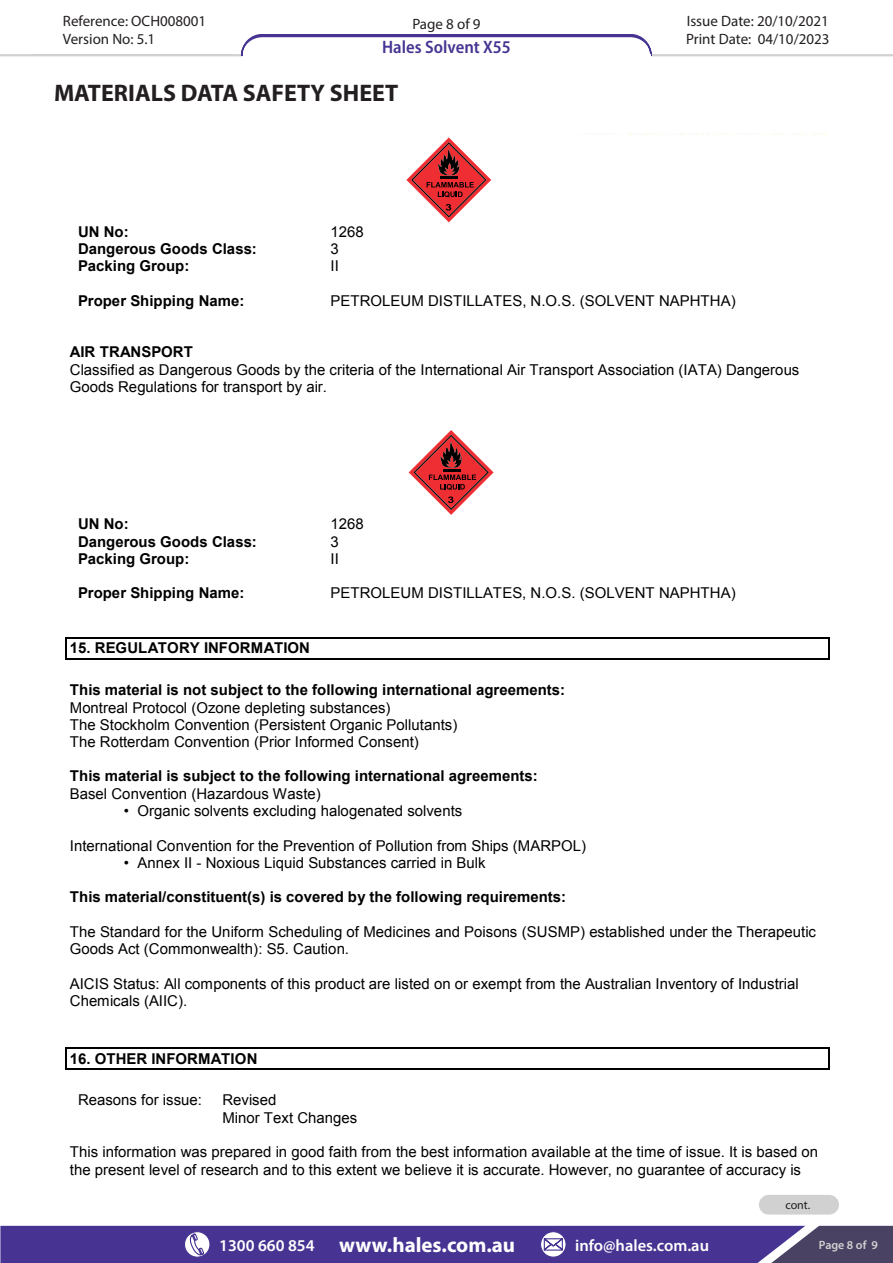
<style>
.page{position:relative;width:893px;height:1263px;background:#fff}
.page>*{position:absolute;margin:0;border:0;box-sizing:border-box;transform-origin:0 0}
.t1{font:700 27px "Arial";color:#000}
.t2{font:700 24px "Myriad Pro";color:#231f20}
.t3{font:700 21px "Myriad Pro";color:#fff}
.t4{font:600 semi-condensed 18px "Myriad Pro";color:#473492}
.t5{font:600 16.5px "Myriad Pro";color:#fff}
.t6{font:15px/17.2px "Arial";color:#000}
.t7{font:700 15px "Arial";color:#000}
.t8{font:15px "Myriad Pro";color:#231f20}
.t9{font:600 12px "Myriad Pro";color:#d1d1d1}
.t10{font:12px "Myriad Pro";color:#231f20}
.s1{font-weight:600;font-size:16.5px}
</style>
<div class="page">
<img style="left:602px;top:134px;width:223px;height:1px">
<hr style="left:66px;top:637px;width:762px;height:1px;background:#000">
<hr style="left:66px;top:658px;width:762px;height:2px;background:#000">
<svg style="left:65px;top:637px;width:1px;height:23px"></svg>
<svg style="left:828px;top:637px;width:1px;height:23px"></svg>
<hr style="left:66px;top:1047px;width:762px;height:1px;background:#000">
<hr style="left:66px;top:1069px;width:762px;height:1px;background:#000">
<svg style="left:65px;top:1047px;width:1px;height:23px"></svg>
<svg style="left:828px;top:1047px;width:1px;height:23px"></svg>
<svg style="left:406px;top:137px;width:85px;height:85px"></svg>
<svg style="left:409px;top:430px;width:85px;height:85px"></svg>
<svg style="left:0;top:34px;width:893px;height:22px"></svg>
<svg style="left:240px;top:35px;width:412px;height:20px"></svg>
<hr style="left:243px;top:54px;width:407px;height:3px;background:#fff">
<hr style="left:32px;top:54px;width:202px;height:1px;background:#d1d1d1">
<svg style="left:0;top:1226px;width:893px;height:37px;background:#4e3d90"></svg>
<div style="left:759px;top:1195px;width:80px;height:19px;background:#d1d1d1;border-radius:10px"></div>
<p class="t8" style="left:63px;top:12px;width:145px">Reference: OCH008001</p>
<p class="t8" style="left:687px;top:12px;width:144px">Issue Date: 20/10/2021</p>
<p class="t8" style="left:63px;top:30px;width:94px">Version No: 5.1</p>
<p class="t8" style="left:686px;top:30px;width:145px">Print Date: 04/10/2023</p>
<p class="t8" style="left:412px;top:15px;width:70px">Page 8 of 9</p>
<p class="t4" style="left:382px;top:36px;width:130px">Hales Solvent X55</p>
<h2 class="t2" style="left:54px;top:77px;width:346px">MATERIALS DATA SAFETY SHEET</h2>
<h1 class="t1" style="left:78px;top:78px;width:229px">Safety Data Sheet</h1>
<p class="t7" style="left:78px;top:222px;width:52px">UN No:</p>
<p class="t6" style="left:331px;top:223px;width:35px">1268</p>
<p class="t7" style="left:78px;top:239px;width:180px">Dangerous Goods Class:</p>
<p class="t6" style="left:331px;top:240px;width:10px">3</p>
<p class="t7" style="left:78px;top:256px;width:113px">Packing Group:</p>
<p class="t6" style="left:331px;top:258px;width:10px">II</p>
<p class="t7" style="left:78px;top:290px;width:168px">Proper Shipping Name:</p>
<p class="t6" style="left:331px;top:292px;width:406px">PETROLEUM DISTILLATES, N.O.S. (SOLVENT NAPHTHA)</p>
<p class="t7" style="left:70px;top:342px;width:124px">AIR TRANSPORT</p>
<p class="t6" style="left:70px;top:361px;width:731px">Classified as Dangerous Goods by the criteria of the International Air Transport Association (IATA) Dangerous<br>Goods Regulations for transport by air.</p>
<p class="t7" style="left:78px;top:514px;width:52px">UN No:</p>
<p class="t6" style="left:331px;top:516px;width:35px">1268</p>
<p class="t7" style="left:78px;top:531px;width:180px">Dangerous Goods Class:</p>
<p class="t6" style="left:331px;top:533px;width:10px">3</p>
<p class="t7" style="left:78px;top:549px;width:113px">Packing Group:</p>
<p class="t6" style="left:331px;top:550px;width:10px">II</p>
<p class="t7" style="left:78px;top:583px;width:168px">Proper Shipping Name:</p>
<p class="t6" style="left:331px;top:585px;width:406px">PETROLEUM DISTILLATES, N.O.S. (SOLVENT NAPHTHA)</p>
<p class="t7" style="left:70px;top:638px;width:242px">15. REGULATORY INFORMATION</p>
<p class="t7" style="left:70px;top:680px;width:497px">This material is not subject to the following international agreements:</p>
<p class="t6" style="left:70px;top:699px;width:389px">Montreal Protocol (Ozone depleting substances)<br>The Stockholm Convention (Persistent Organic Pollutants)<br>The Rotterdam Convention (Prior Informed Consent)</p>
<p class="t7" style="left:70px;top:766px;width:469px">This material is subject to the following international agreements:</p>
<p class="t6" style="left:70px;top:785px;width:252px">Basel Convention (Hazardous Waste)</p>
<p class="t6" style="left:124px;top:802px;width:340px">• Organic solvents excluding halogenated solvents</p>
<p class="t6" style="left:70px;top:837px;width:518px">International Convention for the Prevention of Pollution from Ships (MARPOL)</p>
<p class="t6" style="left:124px;top:854px;width:363px">• Annex II - Noxious Liquid Substances carried in Bulk</p>
<p class="t7" style="left:70px;top:887px;width:498px">This material/constituent(s) is covered by the following requirements:</p>
<p class="t6" style="left:70px;top:923px;width:748px">The Standard for the Uniform Scheduling of Medicines and Poisons (SUSMP) established under the Therapeutic<br>Goods Act (Commonwealth): S5. Caution.</p>
<p class="t6" style="left:70px;top:975px;width:730px">AICIS Status: All components of this product are listed on or exempt from the Australian Inventory of Industrial<br>Chemicals (AIIC).</p>
<p class="t7" style="left:70px;top:1048px;width:189px">16. OTHER INFORMATION</p>
<p class="t6" style="left:78px;top:1092px;width:125px">Reasons for issue:</p>
<p class="t6" style="left:222px;top:1092px;width:136px">Revised<br>Minor Text Changes</p>
<p class="t6" style="left:70px;top:1143px;width:750px">This information was prepared in good faith from the best information available at the time of issue. It is based on the present level of research and to this extent we believe it is accurate. However, no guarantee of accuracy is</p>
<p class="t10" style="left:785px;top:1198px;width:26px">cont.</p>
<h3 class="t3" style="left:219px;top:1231px;width:297px"><span class="s1">1300 660 854</span> www.hales.com.au</h3>
<p class="t5" style="left:575px;top:1234px;width:135px">info@hales.com.au</p>
<p class="t9" style="left:819px;top:1237px;width:61px">Page 8 of 9</p>
</div>
